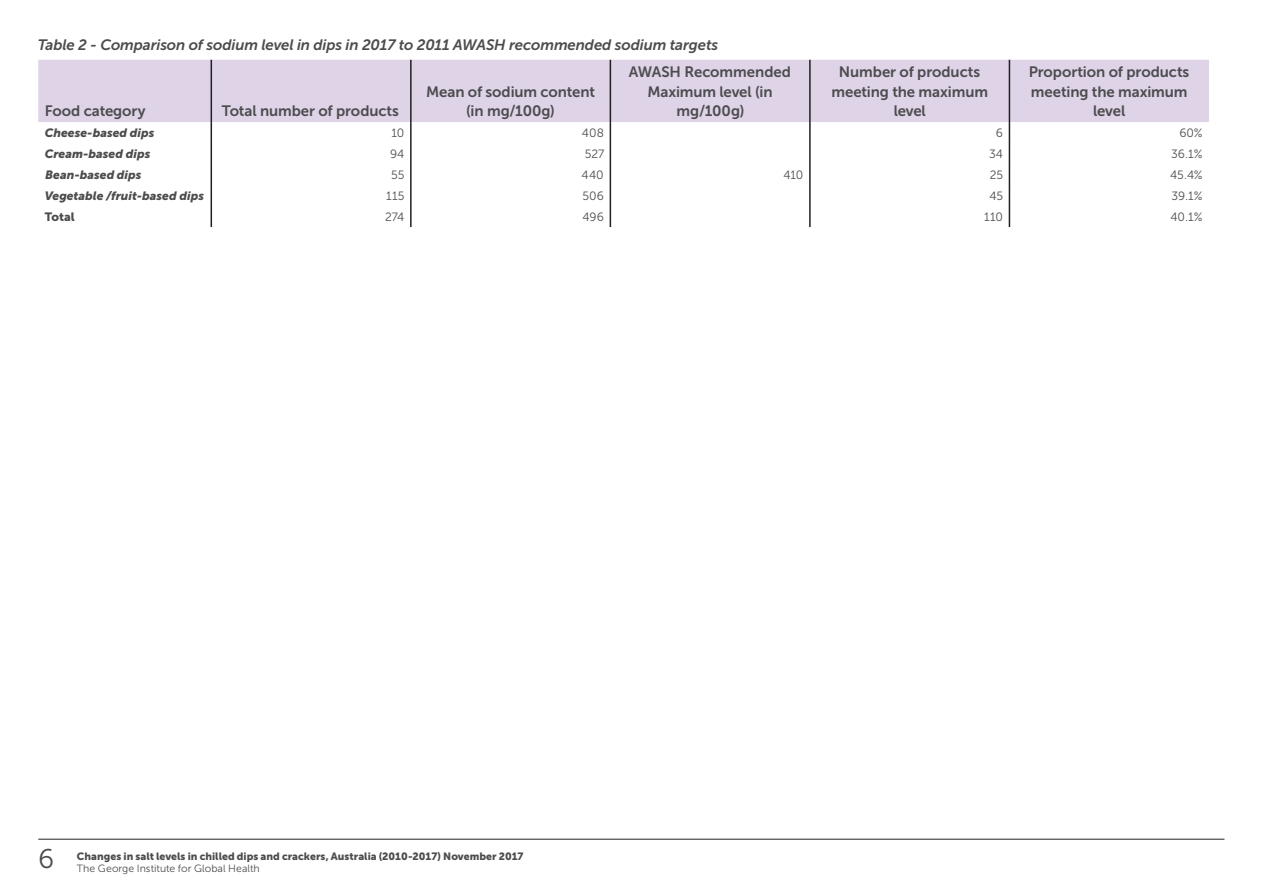
<style>
.page{position:relative;width:1263px;height:893px;background:#fff}
.page>*{position:absolute;margin:0;border:0;box-sizing:border-box;transform-origin:0 0}
.t1{font:27px "Museo Sans 300";color:#4c4c4e}
.t2{font:15px/19.5px "Museo Sans 700";letter-spacing:-.005em;color:#4c4c4e;text-align:center}
.t3{font:italic 15px "Museo Sans 700";letter-spacing:-.01em;color:#4c4c4e}
.t4{font:italic 12px "Museo Sans 900";letter-spacing:.005em;color:#4c4c4e}
.t5{font:12px "Museo Sans 300";letter-spacing:-.005em;color:#4c4c4e}
.t6{font:12px "Museo Sans 900";color:#4c4c4e}
.t7{font:10.5px "Museo Sans 900";color:#4c4c4e}
.t8{font:10.5px "Museo Sans 300";letter-spacing:.005em;color:#4c4c4e}
</style>
<div class="page">
<hr style="left:38px;top:839px;width:1186px;height:1px;background:#231f20">
<div style="left:38px;top:60px;width:1171px;height:62px;background:#ded3e7"></div>
<hr style="left:211px;top:60px;width:1px;height:62px;background:#231f20">
<hr style="left:410px;top:60px;width:2px;height:62px;background:#231f20">
<hr style="left:610px;top:60px;width:1px;height:62px;background:#231f20">
<hr style="left:809px;top:60px;width:2px;height:62px;background:#231f20">
<hr style="left:1009px;top:60px;width:1px;height:62px;background:#231f20">
<hr style="left:410px;top:122px;width:2px;height:21px;background:#231f20">
<hr style="left:809px;top:122px;width:2px;height:21px;background:#231f20">
<hr style="left:410px;top:143px;width:2px;height:21px;background:#231f20">
<hr style="left:809px;top:143px;width:2px;height:21px;background:#231f20">
<hr style="left:410px;top:164px;width:2px;height:21px;background:#231f20">
<hr style="left:809px;top:164px;width:2px;height:21px;background:#231f20">
<hr style="left:410px;top:185px;width:2px;height:21px;background:#231f20">
<hr style="left:809px;top:185px;width:2px;height:21px;background:#231f20">
<svg style="left:211px;top:122px;width:1px;height:105px"></svg>
<hr style="left:410px;top:206px;width:2px;height:21px;background:#231f20">
<svg style="left:610px;top:122px;width:1px;height:105px"></svg>
<hr style="left:809px;top:206px;width:2px;height:21px;background:#231f20">
<svg style="left:1009px;top:122px;width:1px;height:105px"></svg>
<p class="t3" style="left:38px;top:39px;width:682px">Table 2 - Comparison of sodium level in dips in 2017 to 2011 AWASH recommended sodium targets</p>
<p class="t2" style="left:45px;top:103px;width:102px">Food category</p>
<p class="t2" style="left:222px;top:103px;width:179px">Total number of products</p>
<p class="t2" style="left:426px;top:83px;width:170px">Mean of sodium content (in mg/100g)</p>
<p class="t2" style="left:629px;top:64px;width:164px">AWASH Recommended<br>Maximum level (in mg/100g)</p>
<p class="t2" style="left:831px;top:64px;width:158px">Number of products meeting the maximum level</p>
<p class="t2" style="left:1029px;top:64px;width:162px">Proportion of products meeting the maximum level</p>
<p class="t4" style="left:45px;top:128px;width:111px">Cheese-based dips</p>
<p class="t5" style="left:391px;top:128px;width:14px">10</p>
<p class="t5" style="left:582px;top:128px;width:24px">408</p>
<p class="t5" style="left:996px;top:128px;width:9px">6</p>
<p class="t5" style="left:1179px;top:128px;width:25px">60%</p>
<p class="t4" style="left:45px;top:149px;width:107px">Cream-based dips</p>
<p class="t5" style="left:390px;top:149px;width:16px">94</p>
<p class="t5" style="left:585px;top:149px;width:21px">527</p>
<p class="t5" style="left:989px;top:149px;width:16px">34</p>
<p class="t5" style="left:1171px;top:149px;width:33px">36.1%</p>
<p class="t4" style="left:45px;top:170px;width:98px">Bean-based dips</p>
<p class="t5" style="left:391px;top:170px;width:15px">55</p>
<p class="t5" style="left:582px;top:170px;width:24px">440</p>
<p class="t5" style="left:783px;top:170px;width:21px">410</p>
<p class="t5" style="left:990px;top:170px;width:15px">25</p>
<p class="t5" style="left:1170px;top:170px;width:34px">45.4%</p>
<p class="t4" style="left:45px;top:191px;width:161px">Vegetable /fruit-based dips</p>
<p class="t5" style="left:386px;top:191px;width:20px">115</p>
<p class="t5" style="left:582px;top:191px;width:23px">506</p>
<p class="t5" style="left:989px;top:191px;width:15px">45</p>
<p class="t5" style="left:1171px;top:191px;width:33px">39.1%</p>
<p class="t6" style="left:45px;top:212px;width:31px">Total</p>
<p class="t5" style="left:385px;top:212px;width:21px">274</p>
<p class="t5" style="left:583px;top:212px;width:23px">496</p>
<p class="t5" style="left:984px;top:212px;width:20px">110</p>
<p class="t5" style="left:1170px;top:212px;width:34px">40.1%</p>
<h1 class="t1" style="left:38px;top:848px;width:18px">6</h1>
<p class="t7" style="left:77px;top:852px;width:448px">Changes in salt levels in chilled dips and crackers, Australia (2010-2017) November 2017</p>
<p class="t8" style="left:77px;top:864px;width:184px">The George Institute for Global Health</p>
</div>
